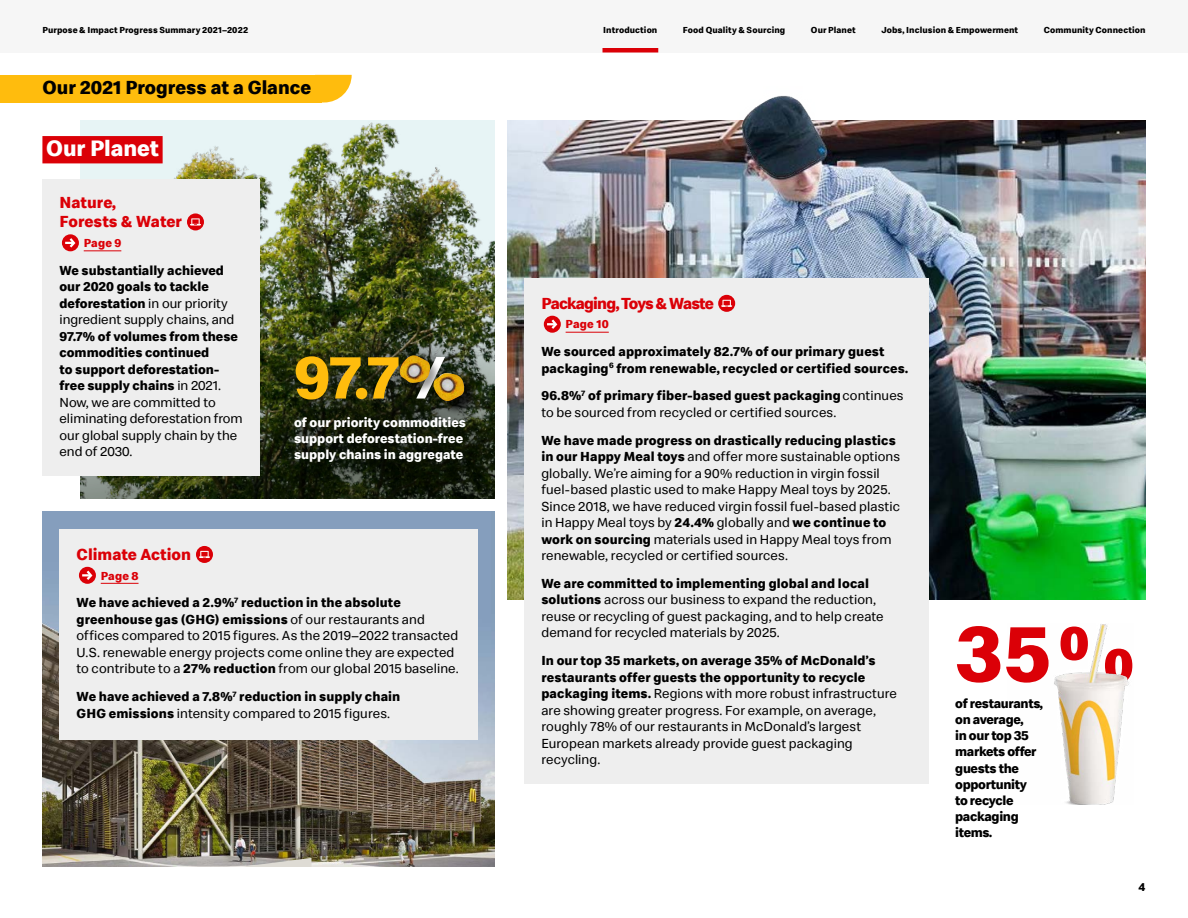
<style>
.page{position:relative;width:1188px;height:918px;background:#fff}
.page>*{position:absolute;margin:0;border:0;box-sizing:border-box;transform-origin:0 0}
.t1{font:700 82.5px "Speedee";color:#db0007}
.t2{font:700 63px "Speedee";color:#ffbc0d}
.t3{font:700 23.1px "Speedee";letter-spacing:-.005em;color:#fff}
.t4{font:700 19.5px "Speedee";color:#000}
.t5{font:700 16.5px/19.5px "Speedee";letter-spacing:-.005em;color:#db0007}
.t6{font:700 16.5px "Speedee";letter-spacing:-.05em;color:#db0007}
.t7{font:13.5px/16.5px "Speedee";letter-spacing:.01em;color:#000}
.t8{font:700 13.5px/16.5px "Speedee";color:#000}
.t9{font:700 13.5px/16.2px "Speedee";letter-spacing:-.025em;color:#000}
.t10{font:700 13.5px/16.2px "Speedee";color:#fff}
.t11{font:700 12px "Speedee";letter-spacing:.015em;color:#db0007}
.t12{font:700 12px "Speedee";color:#000}
.t13{font:700 9px "Speedee";letter-spacing:.01em;color:#000}
.s1{font-weight:400}
.s2{color:#fff}
.s3{font-weight:700}
</style>
<div class="page">
<img style="left:81px;top:120px;width:414px;height:131px">
<img style="left:507px;top:120px;width:638px;height:480px">
<img style="left:81px;top:251px;width:414px;height:248px">
<img style="left:43px;top:512px;width:452px;height:355px">
<div style="left:60px;top:529px;width:418px;height:211px;background:#eee"></div>
<div style="left:43px;top:179px;width:217px;height:296px;background:#eee"></div>
<div style="left:524px;top:278px;width:405px;height:505px;background:#eee"></div>
<div style="left:0;top:0;width:1188px;height:52px;background:#f6f6f6"></div>
<hr style="left:603px;top:48px;width:55px;height:4px;background:#db0007">
<hr style="left:84px;top:251px;width:37px;height:1px;background:#db0007">
<hr style="left:101px;top:583px;width:38px;height:1px;background:#db0007">
<hr style="left:566px;top:332px;width:43px;height:1px;background:#db0007">
<img style="left:1054px;top:624px;width:79px;height:181px">
<svg style="left:1061px;top:627px;width:27px;height:34px"></svg>
<svg style="left:321px;top:75px;width:31px;height:27px"></svg>
<div style="left:0;top:75px;width:321px;height:27px;background:#ffbc0d"></div>
<div style="left:42px;top:136px;width:121px;height:27px;background:#db0007"></div>
<img style="left:728px;top:95px;width:105px;height:101px">
<div style="left:187px;top:213px;width:17px;height:17px;background:#db0007;border-radius:50%"></div>
<svg style="left:190px;top:218px;width:11px;height:8px"></svg>
<svg style="left:62px;top:234px;width:17px;height:17px"></svg>
<svg style="left:65px;top:236px;width:12px;height:14px"></svg>
<div style="left:255px;top:316px;width:249px;height:185px;background:#000;opacity:.75"></div>
<div style="left:399px;top:354px;width:43px;height:41px;background:#000;opacity:.4"></div>
<img style="left:399px;top:355px;width:32px;height:29px">
<div style="left:436px;top:376px;width:44px;height:41px;background:#000;opacity:.78"></div>
<img style="left:433px;top:373px;width:32px;height:29px">
<svg style="left:196px;top:546px;width:17px;height:17px"></svg>
<svg style="left:198px;top:551px;width:13px;height:7px"></svg>
<svg style="left:79px;top:567px;width:17px;height:17px"></svg>
<svg style="left:82px;top:568px;width:12px;height:14px"></svg>
<svg style="left:718px;top:295px;width:17px;height:17px"></svg>
<svg style="left:721px;top:300px;width:12px;height:7px"></svg>
<svg style="left:544px;top:316px;width:17px;height:17px"></svg>
<svg style="left:547px;top:317px;width:12px;height:14px"></svg>
<svg style="left:241px;top:858px;width:70px;height:9px"></svg>
<p class="t13" style="left:43px;top:24px;width:207px">Purpose &amp; Impact Progress Summary 2021–2022</p>
<p class="t13" style="left:603px;top:24px;width:56px">Introduction</p>
<p class="t13" style="left:683px;top:24px;width:104px">Food Quality &amp; Sourcing</p>
<p class="t13" style="left:811px;top:24px;width:46px">Our Planet</p>
<p class="t13" style="left:881px;top:24px;width:138px">Jobs, Inclusion &amp; Empowerment</p>
<p class="t13" style="left:1044px;top:24px;width:103px">Community Connection</p>
<h3 class="t4" style="left:43px;top:76px;width:270px">Our 2021 Progress at a Glance</h3>
<h3 class="t3" style="left:46px;top:133px;width:115px">Our Planet</h3>
<h4 class="t5" style="left:60px;top:193px;width:124px">Nature,<br>Forests &amp; Water</h4>
<p class="t11" style="left:84px;top:235px;width:39px">Page 9</p>
<p class="t8" style="left:60px;top:262px;width:185px">We substantially achieved our 2020 goals to tackle deforestation <span class="s1">in our priority ingredient supply chains, and<br></span>97.7% of volumes from these commodities continued<br>to support deforestation&shy;free supply chains <span class="s1">in 2021.<br>Now, we are committed to eliminating deforestation from our global supply chain by the end of 2030.</span></p>
<p class="t2" style="left:294px;top:338px;width:167px">97.7<span class="s2">%</span></p>
<p class="t10" style="left:294px;top:415px;width:173px">of our priority commodities support deforestation-free supply chains in aggregate</p>
<h4 class="t5" style="left:77px;top:545px;width:116px">Climate Action</h4>
<p class="t11" style="left:101px;top:568px;width:39px">Page 8</p>
<p class="t7" style="left:77px;top:595px;width:384px"><span class="s3">We have achieved a 2.9%</span><sup>7</sup> <span class="s3">reduction in the absolute greenhouse gas (GHG) emissions</span> of our restaurants and offices compared to 2015 figures. As the 2019–2022 transacted U.S. renewable energy projects come online they are expected to contribute to a <span class="s3">27% reduction</span> from our global 2015 baseline.</p>
<p class="t8" style="left:77px;top:689px;width:325px">We have achieved a 7.8%<sup>7</sup> reduction in supply chain<br>GHG emissions <span class="s1">intensity compared to 2015 figures.</span></p>
<h4 class="t6" style="left:541px;top:293px;width:174px">Packaging, Toys &amp; Waste</h4>
<p class="t11" style="left:566px;top:317px;width:45px">Page 10</p>
<p class="t8" style="left:541px;top:344px;width:368px">We sourced approximately 82.7% of our primary guest packaging<sup>6</sup> from renewable, recycled or certified sources.</p>
<p class="t7" style="left:541px;top:388px;width:364px"><span class="s3">96.8%</span><sup>7</sup> <span class="s3">of primary fiber-based guest packaging</span>continues to be sourced from recycled or certified sources.</p>
<p class="t7" style="left:541px;top:432px;width:360px"><span class="s3">We have made progress on drastically reducing plastics in our Happy Meal toys</span> and offer more sustainable options globally. We’re aiming for a 90% reduction in virgin fossil fuel-based plastic used to make Happy Meal toys by 2025.<br>Since 2018, we have reduced virgin fossil fuel-based plastic in Happy Meal toys by <span class="s3">24.4%</span> globally and <span class="s3">we continue to work on sourcing</span> materials used in Happy Meal toys from renewable, recycled or certified sources.</p>
<p class="t7" style="left:541px;top:575px;width:344px"><span class="s3">We are committed to implementing global and local solutions</span> across our business to expand the reduction, reuse or recycling of guest packaging, and to help create demand for recycled materials by 2025.</p>
<p class="t7" style="left:541px;top:653px;width:357px"><span class="s3">In our top 35 markets, on average 35% of McDonald’s restaurants offer guests the opportunity to recycle packaging items.</span> Regions with more robust infrastructure are showing greater progress. For example, on average, roughly 78% of our restaurants in McDonald’s largest European markets already provide guest packaging recycling.</p>
<p class="t1" style="left:955px;top:602px;width:97px">35</p>
<p class="t9" style="left:955px;top:696px;width:89px">of restaurants, on average,<br>in our top 35 markets offer guests the opportunity to recycle packaging items.</p>
<p class="t12" style="left:1139px;top:880px;width:8px">4</p>
</div>
